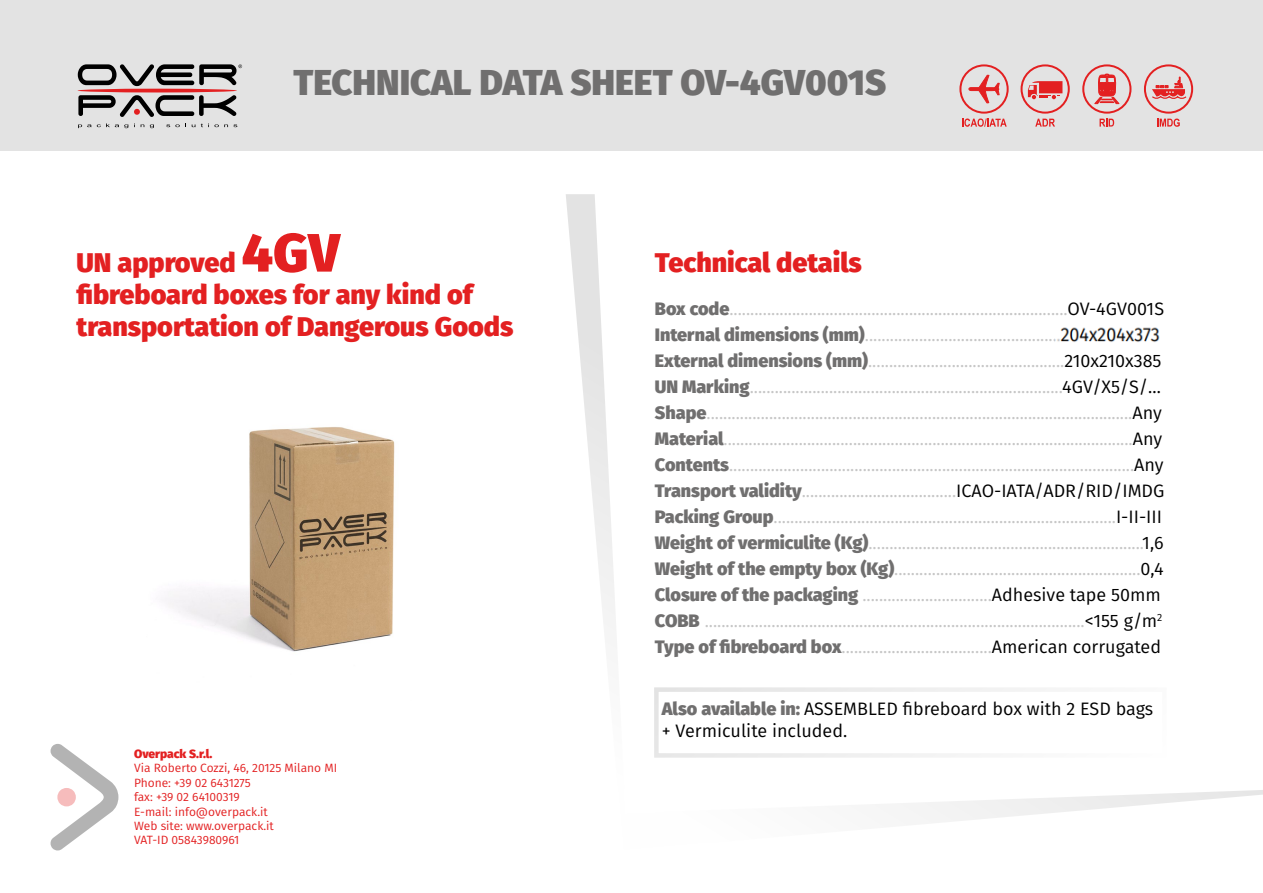
<style>
.page{position:relative;width:1263px;height:893px;background:#fff}
.page>*{position:absolute;margin:0;border:0;box-sizing:border-box;transform-origin:0 0}
.t1{font:800 36px "Fira Sans";color:#706f6f}
.t2{font:800 27px/32.4px "Fira Sans";color:#e32021}
.t3{font:18px/26px "Fira Sans";color:#c6c6c6}
.t4{font:18px/21.8px "Fira Sans";color:#000}
.t5{font:12px/14.4px "Fira Sans";color:#e32021}
.t6{font:800 12px "Fira Sans";color:#e32021}
.s1{font-size:54px}
.s2{font-weight:800;color:#706f6f}
.s3{color:#000}
</style>
<div class="page">
<svg style="left:51px;top:744px;width:67px;height:106px"></svg>
<div style="left:0;top:0;width:1263px;height:150px;background:#e3e3e3"></div>
<svg style="left:78px;top:95px;width:158px;height:22px"></svg>
<hr style="left:78px;top:89px;width:159px;height:3px;background:#e32021;border-radius:50%">
<svg style="left:78px;top:123px;width:50px;height:5px"></svg>
<svg style="left:150px;top:124px;width:4px;height:4px"></svg>
<svg style="left:166px;top:123px;width:20px;height:4px"></svg>
<svg style="left:201px;top:123px;width:36px;height:4px"></svg>
<svg style="left:78px;top:64px;width:164px;height:22px"></svg>
<svg style="left:968px;top:75px;width:32px;height:29px"></svg>
<div style="left:959px;top:64px;width:50px;height:50px;border:2px solid #e32021;border-radius:50%"></div>
<svg style="left:962px;top:118px;width:45px;height:9px"></svg>
<div style="left:1020px;top:64px;width:50px;height:50px;border:2px solid #e32021;border-radius:50%"></div>
<svg style="left:1035px;top:119px;width:20px;height:8px"></svg>
<svg style="left:1028px;top:81px;width:34px;height:18px"></svg>
<div style="left:1082px;top:64px;width:49px;height:50px;border:2px solid #e32021;border-radius:50%"></div>
<svg style="left:1099px;top:119px;width:15px;height:8px"></svg>
<svg style="left:1094px;top:74px;width:26px;height:30px"></svg>
<div style="left:1144px;top:64px;width:49px;height:50px;border:2px solid #e32021;border-radius:50%"></div>
<svg style="left:1157px;top:119px;width:23px;height:8px"></svg>
<svg style="left:1152px;top:76px;width:36px;height:23px"></svg>
<img style="left:165px;top:427px;width:230px;height:225px">
<svg style="left:566px;top:194px;width:697px;height:629px"></svg>
<div style="left:654px;top:687px;width:513px;height:71px;border:4px solid #e3e3e3"></div>
<img style="left:1054px;top:321px;width:117px;height:23px">
<h1 class="t1" style="left:293px;top:51px;width:594px">TECHNICAL DATA SHEET OV-4GV001S</h1>
<h2 class="t2" style="left:77px;top:243px;width:438px">UN approved <span class="s1">4GV<br></span>fibreboard boxes for any kind of transportation of Dangerous Goods</h2>
<p class="t6" style="left:134px;top:743px;width:80px">Overpack S.r.l.</p>
<p class="t5" style="left:134px;top:761px;width:205px">Via Roberto Cozzi, 46, 20125 Milano MI<br>Phone: +39 02 6431275<br>fax: +39 02 64100319<br>E-mail: info@overpack.it<br>Web site: www.overpack.it<br>VAT-ID 05843980961</p>
<h2 class="t2" style="left:655px;top:244px;width:208px">Technical details</h2>
<p class="t3" style="left:655px;top:296px;width:511px"><span class="s2">Box code</span>.................................................................................<span class="s3">OV-4GV001S </span><span class="s2">Internal dimensions (mm)</span>.................................................<span class="s3">190x190x373<br></span><span class="s2">External dimensions (mm)</span>...............................................<span class="s3">210x210x385<br></span><span class="s2">UN Marking</span>...........................................................................<span class="s3">4GV/X5/S/… </span><span class="s2">Shape</span>......................................................................................................<span class="s3">Any </span><span class="s2">Material</span>..................................................................................................<span class="s3">Any </span><span class="s2">Contents</span>.................................................................................................<span class="s3">Any </span><span class="s2">Transport validity</span>.....................................<span class="s3">ICAO-IATA/ADR/RID/IMDG </span><span class="s2">Packing Group</span>..................................................................................<span class="s3">I-II-III </span><span class="s2">Weight of vermiculite (Kg)</span>..................................................................<span class="s3">1,6<br></span><span class="s2">Weight of the empty box (Kg)</span>...........................................................<span class="s3">0,4<br></span><span class="s2">Closure of the packaging</span> ...............................<span class="s3">Adhesive tape 50mm </span><span class="s2">COBB</span> ...........................................................................................<span class="s3">&lt;155 g/m</span><sup>2<br></sup><span class="s2">Type of fibreboard box</span>....................................<span class="s3">American corrugated</span></p>
<p class="t4" style="left:662px;top:698px;width:493px"><span class="s2">Also available in:</span> ASSEMBLED fibreboard box with 2 ESD bags + Vermiculite included.</p>
</div>
